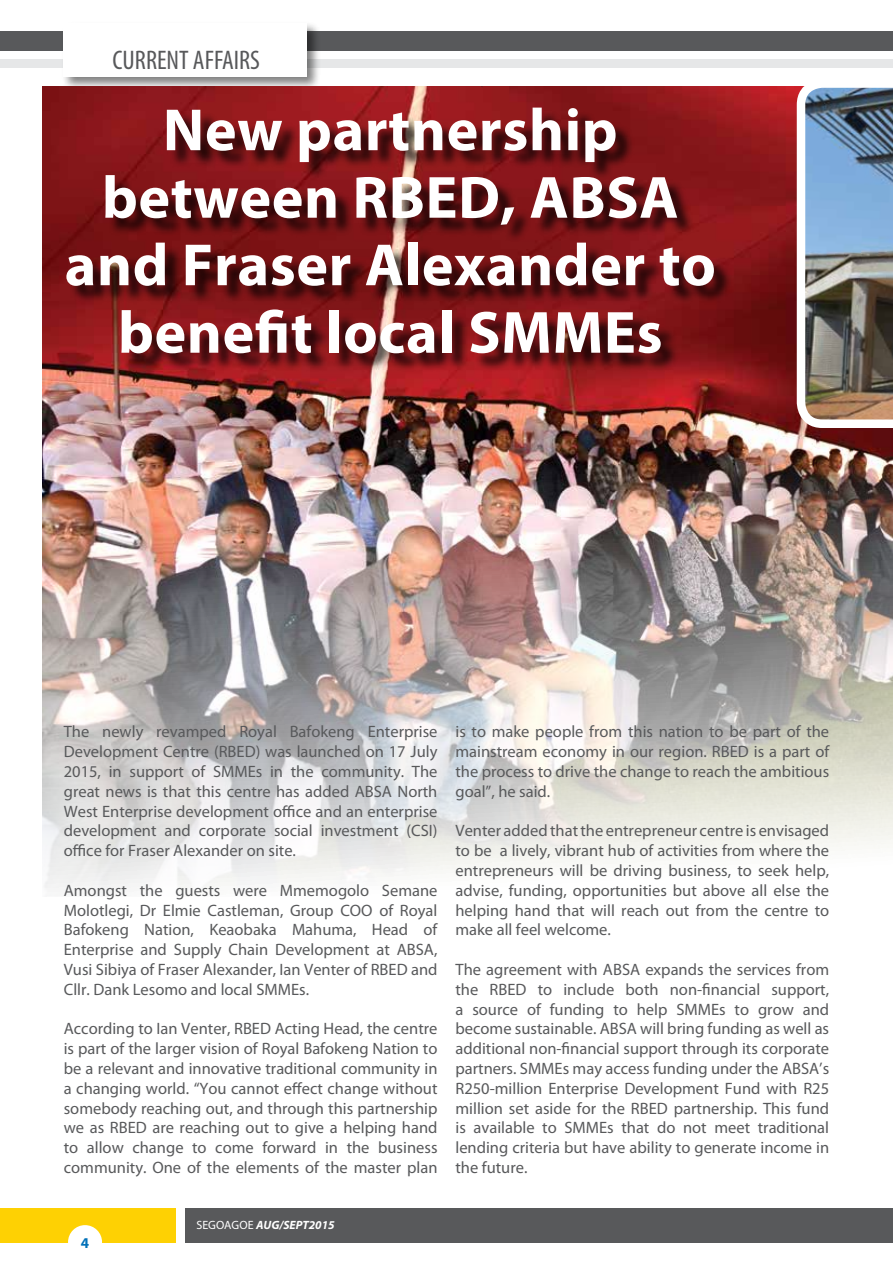
<style>
.page{position:relative;width:893px;height:1263px;background:#fff}
.page>*{position:absolute;margin:0;border:0;box-sizing:border-box;transform-origin:0 0}
.t1{font:700 60px/67.5px "Myriad Pro";letter-spacing:.01em;color:#fff;text-align:center}
.t2{font:condensed 27px "Myriad Pro";color:#58595b}
.t3{font:16.5px/19.8px "Myriad Pro";color:#58595b;text-align:justify}
.t4{font:700 15px "Myriad Pro";color:#0271b8}
.t5{font:italic 700 12px "Myriad Pro";color:#fff}
.s1{font-weight:400;font-style:normal}
</style>
<div class="page">
<div style="left:185px;top:1208px;width:708px;height:34px;background:#58595b"></div>
<div style="left:0;top:1208px;width:175px;height:34px;background:#fed103"></div>
<div style="left:68px;top:1225px;width:34px;height:34px;background:#fff;border-radius:50%"></div>
<div style="left:0;top:32px;width:893px;height:19px;background:#58595b"></div>
<div style="left:0;top:60px;width:893px;height:8px;background:#e6e7e8"></div>
<div style="left:62px;top:21px;width:259px;height:70px;background:#000;opacity:.5"></div>
<div style="left:64px;top:23px;width:243px;height:54px;background:#fff"></div>
<img style="left:43px;top:86px;width:850px;height:807px">
<div style="left:69px;top:110px;width:663px;height:262px;background:#000;opacity:.75"></div>
<img style="left:797px;top:86px;width:96px;height:342px">
<h2 class="t2" style="left:113px;top:44px;width:149px">CURRENT AFFAIRS</h2>
<h1 class="t1" style="left:65px;top:94px;width:653px">New partnership between RBED, ABSA and Fraser Alexander to benefit local SMMEs</h1>
<p class="t3" style="left:64px;top:722px;width:375px">The newly revamped Royal Bafokeng Enterprise Development Centre (RBED) was launched on 17 July 2015, in support of SMMEs in the community. The great news is that this centre has added ABSA North West Enterprise development office and an enterprise development and corporate social investment (CSI) office for Fraser Alexander on site.</p>
<p class="t3" style="left:64px;top:880px;width:375px">Amongst the guests were Mmemogolo Semane Molotlegi, Dr Elmie Castleman, Group COO of Royal Bafokeng Nation, Keaobaka Mahuma, Head of Enterprise and Supply Chain Development at ABSA, Vusi Sibiya of Fraser Alexander, Ian Venter of RBED and Cllr. Dank Lesomo and local SMMEs.</p>
<p class="t3" style="left:64px;top:1019px;width:375px">According to Ian Venter, RBED Acting Head, the centre is part of the larger vision of Royal Bafokeng Nation to be a relevant and innovative traditional community in a changing world. “You cannot effect change without somebody reaching out, and through this partnership we as RBED are reaching out to give a helping hand to allow change to come forward in the business community. One of the elements of the master plan</p>
<p class="t3" style="left:455px;top:722px;width:375px">is to make people from this nation to be part of the mainstream economy in our region. RBED is a part of the process to drive the change to reach the ambitious goal”, he said.</p>
<p class="t3" style="left:455px;top:821px;width:375px">Venter added that the entrepreneur centre is envisaged to be a lively, vibrant hub of activities from where the entrepreneurs will be driving business, to seek help, advise, funding, opportunities but above all else the helping hand that will reach out from the centre to make all feel welcome.</p>
<p class="t3" style="left:455px;top:959px;width:375px">The agreement with ABSA expands the services from the RBED to include both non-financial support, a source of funding to help SMMEs to grow and become sustainable. ABSA will bring funding as well as additional non-financial support through its corporate partners. SMMEs may access funding under the ABSA’s R250-million Enterprise Development Fund with R25 million set aside for the RBED partnership. This fund is available to SMMEs that do not meet traditional lending criteria but have ability to generate income in the future.</p>
<p class="t4" style="left:81px;top:1233px;width:10px">4</p>
<p class="t5" style="left:196px;top:1217px;width:140px"><span class="s1">SEGOAGOE</span> AUG/SEPT2015</p>
</div>
